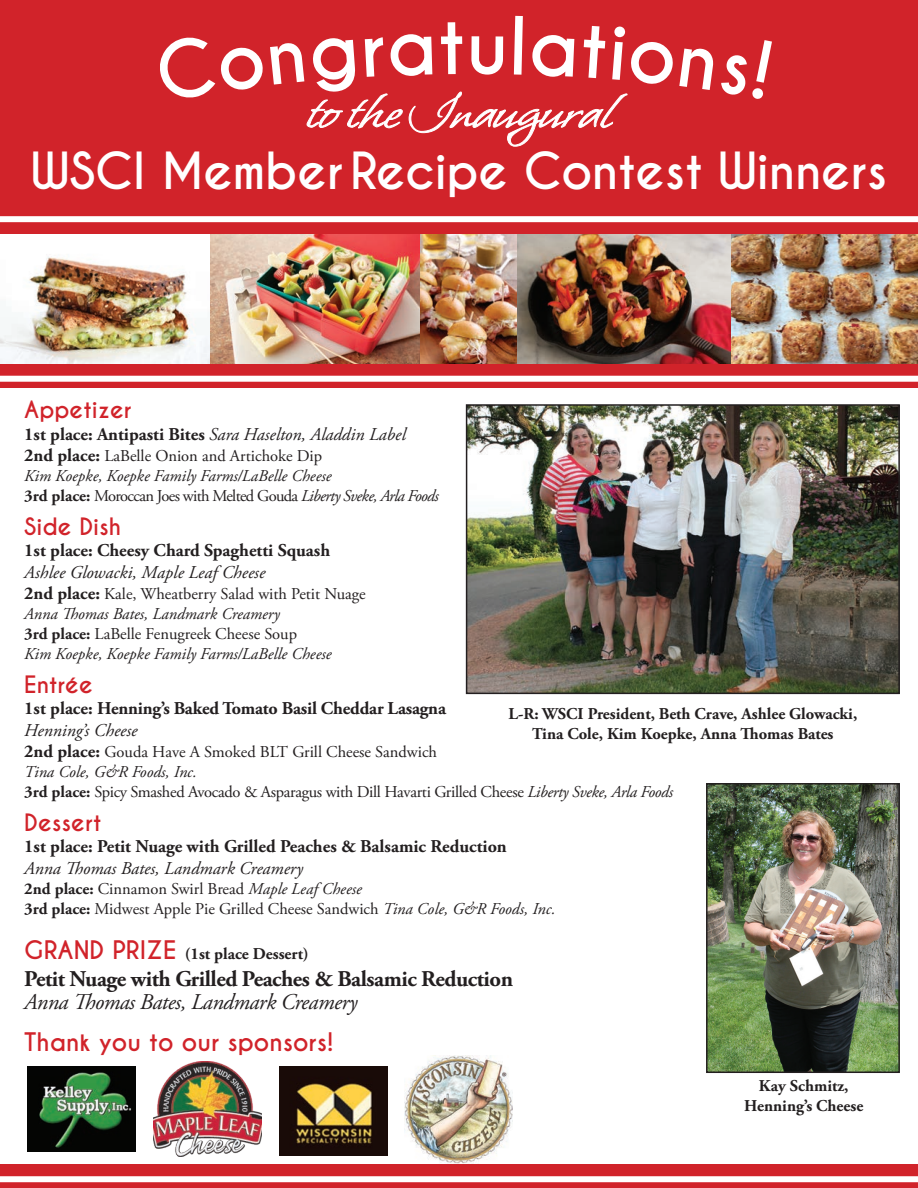
<style>
.page{position:relative;width:918px;height:1188px;background:#fff}
.page>*{position:absolute;margin:0;border:0;box-sizing:border-box;transform-origin:0 0}
.t1{font:700 75px "Caviar Dreams";color:#fff}
.t2{font:60px "Whisper ROB";letter-spacing:-.01em;color:#fff}
.t3{font:700 48px "Caviar Dreams";letter-spacing:-.01em;color:#fff}
.t4{font:700 24px "Caviar Dreams";color:#d1232a}
.t5{font:700 22.5px "Adobe Garamond Pro";letter-spacing:-.02em;color:#231f20}
.t6{font:italic 22.5px "Adobe Garamond Pro";letter-spacing:-.02em;color:#231f20}
.t7{font:700 22.5px "Caviar Dreams";color:#d1232a}
.t8{font:700 18px "Adobe Garamond Pro";color:#231f20}
.t9{font:italic 18px "Adobe Garamond Pro";color:#231f20}
.t10{font:italic 16.5px/19.8px "Adobe Garamond Pro";color:#231f20}
.t11{font:16.5px/19.8px "Adobe Garamond Pro";letter-spacing:-.005em;color:#231f20}
.t12{font:700 16.5px/19.8px "Adobe Garamond Pro";color:#231f20;text-align:center}
.s1{font-weight:700;font-style:normal}
.s2{font-weight:700;font-style:normal;font-size:18px}
.s3{font-style:normal}
.s4{font-weight:700;font-size:18px}
.s5{font-style:italic}
.s6{font-weight:700}
.s7{font-family:"Caviar Dreams";font-size:24px;color:#d1232a}
</style>
<div class="page">
<img style="left:709px;top:786px;width:188px;height:284px">
<div style="left:706px;top:783px;width:194px;height:290px;border:2px solid #231f20"></div>
<img style="left:469px;top:407px;width:428px;height:284px">
<div style="left:466px;top:404px;width:434px;height:290px;border:2px solid #231f20"></div>
<img style="left:279px;top:1067px;width:108px;height:89px">
<img style="left:28px;top:1067px;width:108px;height:85px">
<img style="left:153px;top:1062px;width:108px;height:95px">
<img style="left:405px;top:1055px;width:108px;height:108px">
<img style="left:0;top:233px;width:211px;height:131px">
<img style="left:211px;top:233px;width:209px;height:131px">
<img style="left:517px;top:233px;width:401px;height:131px">
<img style="left:420px;top:233px;width:97px;height:131px">
<div style="left:0;top:0;width:918px;height:233px;background:#d1232a"></div>
<div style="left:0;top:216px;width:918px;height:6px;background:#fff"></div>
<div style="left:0;top:364px;width:918px;height:23px;background:#d1232a"></div>
<div style="left:0;top:376px;width:918px;height:6px;background:#fff"></div>
<div style="left:0;top:1164px;width:918px;height:24px;background:#d1232a"></div>
<div style="left:0;top:1176px;width:918px;height:6px;background:#fff"></div>
<svg style="left:306px;top:91px;width:322px;height:56px"></svg>
<h1 class="t1" style="left:466px;top:0;width:45px">u</h1>
<h2 class="t2" style="left:307px;top:82px;width:306px">to the Inaugural</h2>
<h3 class="t3" style="left:31px;top:142px;width:858px">WSCI Member Recipe Contest Winners</h3>
<h3 class="t7" style="left:24px;top:396px;width:109px">Appetizer</h3>
<p class="t9" style="left:24px;top:423px;width:383px"><span class="s1">1st place: Antipasti Bites</span> Sara Haselton, Aladdin Label</p>
<p class="t10" style="left:24px;top:447px;width:416px"><span class="s2">2nd place:</span> <span class="s3">LaBelle Onion and Artichoke Dip<br></span>Kim Koepke, Koepke Family Farms/LaBelle Cheese<br><span class="s1">3rd place:</span> <span class="s3">Moroccan Joes with Melted Gouda</span> Liberty Sveke, Arla Foods</p>
<h3 class="t7" style="left:24px;top:513px;width:98px">Side Dish</h3>
<p class="t8" style="left:24px;top:540px;width:307px">1st place: Cheesy Chard Spaghetti Squash</p>
<p class="t9" style="left:24px;top:561px;width:242px">Ashlee Glowacki, Maple Leaf Cheese</p>
<p class="t10" style="left:24px;top:585px;width:343px"><span class="s2">2nd place:</span> <span class="s3">Kale, Wheatberry Salad with Petit Nuage </span>Anna Thomas Bates, Landmark Creamery<br><span class="s1">3rd place:</span> <span class="s3">LaBelle Fenugreek Cheese Soup<br></span>Kim Koepke, Koepke Family Farms/LaBelle Cheese</p>
<h3 class="t7" style="left:24px;top:671px;width:70px">Entrée</h3>
<p class="t8" style="left:24px;top:698px;width:423px">1st place: Henning’s Baked Tomato Basil Cheddar Lasagna</p>
<p class="t9" style="left:24px;top:719px;width:115px">Henning’s Cheese</p>
<p class="t11" style="left:24px;top:743px;width:650px"><span class="s4">2nd place:</span> Gouda Have A Smoked BLT Grill Cheese Sandwich<br><span class="s5">Tina Cole, G&amp;R Foods, Inc.<br></span><span class="s6">3rd place:</span> Spicy Smashed Avocado &amp; Asparagus with Dill Havarti Grilled Cheese <span class="s5">Liberty Sveke, Arla Foods</span></p>
<h3 class="t7" style="left:24px;top:809px;width:79px">Dessert</h3>
<p class="t8" style="left:24px;top:836px;width:484px">1st place: Petit Nuage with Grilled Peaches &amp; Balsamic Reduction</p>
<p class="t9" style="left:24px;top:857px;width:280px">Anna Thomas Bates, Landmark Creamery</p>
<p class="t11" style="left:24px;top:879px;width:533px"><span class="s6">2nd place:</span> Cinnamon Swirl Bread <span class="s5">Maple Leaf Cheese<br></span><span class="s6">3rd place:</span> Midwest Apple Pie Grilled Cheese Sandwich <span class="s5">Tina Cole, G&amp;R Foods, Inc.</span></p>
<p class="t12" style="left:24px;top:945px;width:286px"><span class="s7">GRAND PRIZE</span> (1st place Dessert)</p>
<h3 class="t5" style="left:24px;top:966px;width:490px">Petit Nuage with Grilled Peaches &amp; Balsamic Reduction</h3>
<h3 class="t6" style="left:24px;top:988px;width:335px">Anna Thomas Bates, Landmark Creamery</h3>
<h3 class="t4" style="left:24px;top:1028px;width:311px">Thank you to our sponsors!</h3>
<p class="t12" style="left:508px;top:704px;width:350px">L-R: WSCI President, Beth Crave, Ashlee Glowacki,<br>Tina Cole, Kim Koepke, Anna Thomas Bates</p>
<p class="t12" style="left:744px;top:1077px;width:121px">Kay Schmitz,<br>Henning’s Cheese</p>
</div>
